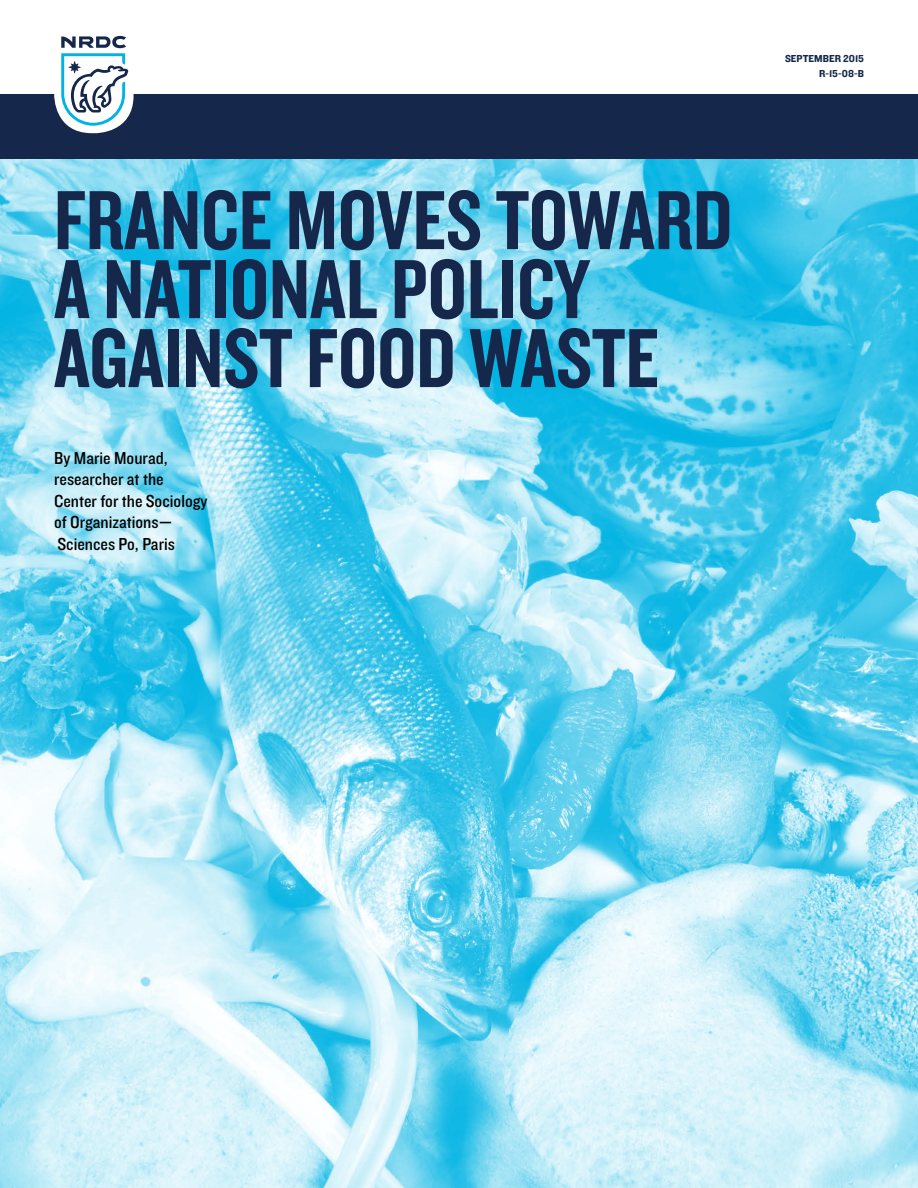
<style>
.page{position:relative;width:918px;height:1188px;background:#fff}
.page>*{position:absolute;margin:0;border:0;box-sizing:border-box;transform-origin:0 0}
.t1{font:87px/69px "Knockout 49 Liteweight";color:#15284b}
.t2{font:18px/21.6px "Knockout 30 Junior Welterwt";color:#000}
.t3{font:10.5px/15px "Knockout 51 Middleweight";color:#15284b;text-align:right}
</style>
<div class="page">
<img style="left:0;top:159px;width:918px;height:1029px">
<div style="left:0;top:94px;width:918px;height:65px;background:#15284b"></div>
<div style="left:54px;top:21px;width:80px;height:112px;background:#fff;border-radius:37px"></div>
<svg style="left:61px;top:36px;width:67px;height:90px"></svg>
<h1 class="t1" style="left:54px;top:183px;width:680px">FRANCE MOVES TOWARD<br>A NATIONAL POLICY<br>AGAINST FOOD WASTE</h1>
<p class="t2" style="left:54px;top:446px;width:155px">By Marie Mourad, researcher at the<br>Center for the Sociology of Organizations—<br>Sciences Po, Paris</p>
<p class="t3" style="left:785px;top:51px;width:80px">SEPTEMBER 2015<br>R-15-08-B</p>
</div>
